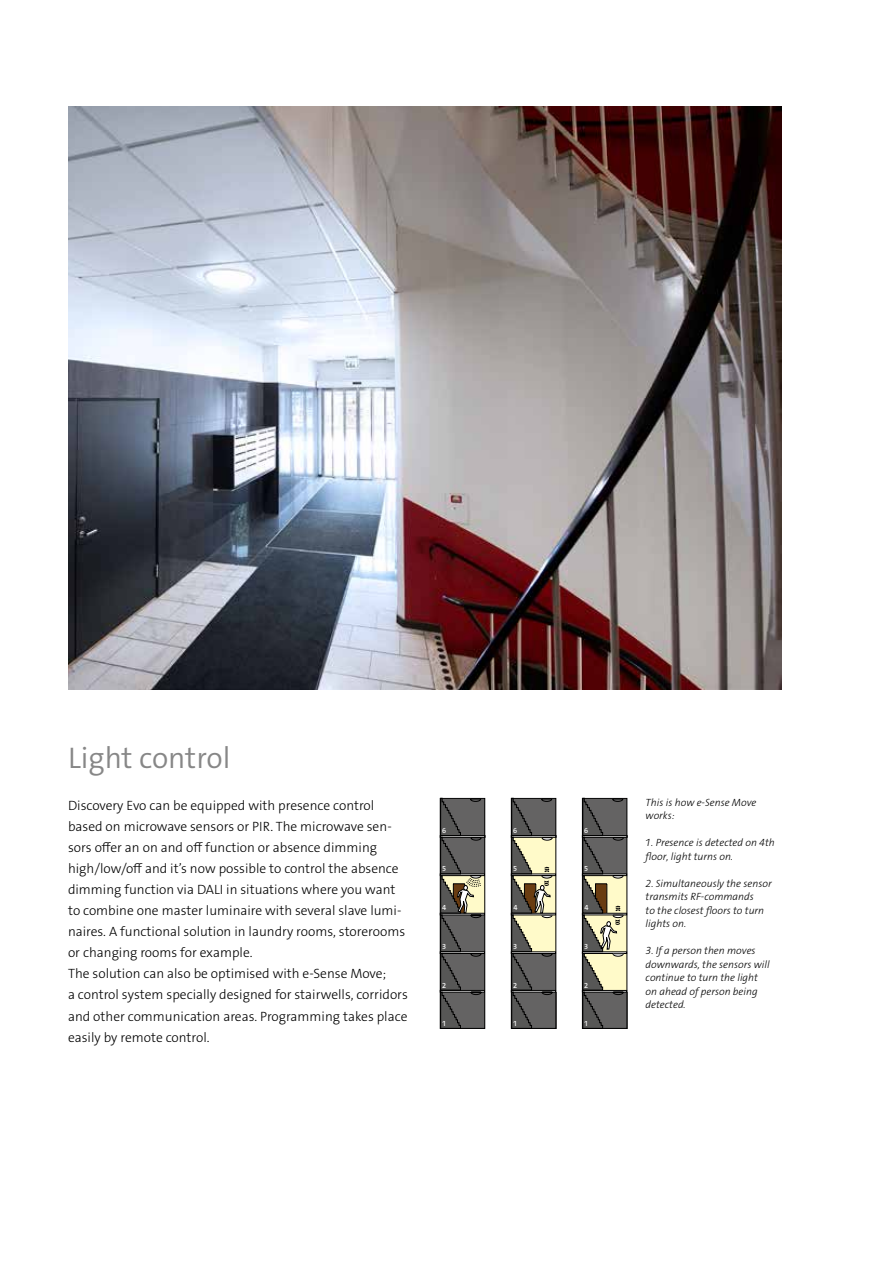
<style>
.page{position:relative;width:893px;height:1263px;background:#fff}
.page>*{position:absolute;margin:0;border:0;box-sizing:border-box;transform-origin:0 0}
.t1{font:30px "Fagerhult The Sans LT4";color:#878787}
.t2{font:13.5px/21px "Fagerhult The Sans LT3";color:#000}
.t3{font:italic 10.5px/13.5px "Fagerhult The Sans LT3";color:#000}
.t4{font:7.35px "Fagerhult The Sans LT6";color:#f6f6f6}
</style>
<div class="page">
<img style="left:68px;top:106px;width:714px;height:583px">
<svg style="left:440px;top:798px;width:46px;height:231px;background:#5d5c58"></svg>
<svg style="left:510px;top:798px;width:47px;height:231px;background:#838072"></svg>
<svg style="left:581px;top:798px;width:46px;height:231px;background:#888577"></svg>
<h1 class="t1" style="left:68px;top:739px;width:164px">Light control</h1>
<p class="t2" style="left:68px;top:795px;width:341px">Discovery Evo can be equipped with presence control based on microwave sensors or PIR. The microwave sen&shy;sors offer an on and off function or absence dimming high/low/off and it’s now possible to control the absence dimming function via DALI in situations where you want to combine one master luminaire with several slave lumi&shy;naires. A functional solution in laundry rooms, storerooms or changing rooms for example.<br>The solution can also be optimised with e-Sense Move;<br>a control system specially designed for stairwells, corridors and other communication areas. Programming takes place easily by remote control.</p>
<p class="t4" style="left:442px;top:825px;width:6px">6</p>
<p class="t4" style="left:442px;top:864px;width:6px">5</p>
<p class="t4" style="left:442px;top:902px;width:6px">4</p>
<p class="t4" style="left:442px;top:942px;width:6px">3</p>
<p class="t4" style="left:442px;top:980px;width:6px">2</p>
<p class="t4" style="left:442px;top:1019px;width:6px">1</p>
<p class="t4" style="left:513px;top:825px;width:6px">6</p>
<p class="t4" style="left:513px;top:864px;width:6px">5</p>
<p class="t4" style="left:513px;top:902px;width:6px">4</p>
<p class="t4" style="left:513px;top:942px;width:6px">3</p>
<p class="t4" style="left:513px;top:980px;width:6px">2</p>
<p class="t4" style="left:513px;top:1019px;width:6px">1</p>
<p class="t4" style="left:584px;top:825px;width:6px">6</p>
<p class="t4" style="left:584px;top:864px;width:6px">5</p>
<p class="t4" style="left:584px;top:902px;width:6px">4</p>
<p class="t4" style="left:584px;top:942px;width:6px">3</p>
<p class="t4" style="left:584px;top:980px;width:6px">2</p>
<p class="t4" style="left:584px;top:1019px;width:6px">1</p>
<p class="t3" style="left:646px;top:796px;width:112px">This is how e-Sense Move works:</p>
<p class="t3" style="left:646px;top:836px;width:131px">1. Presence is detected on 4th floor, light turns on.</p>
<p class="t3" style="left:646px;top:877px;width:128px">2. Simultaneously the sensor transmits RF-commands<br>to the closest floors to turn lights on.</p>
<p class="t3" style="left:646px;top:944px;width:126px">3. If a person then moves downwards, the sensors will continue to turn the light on ahead of person being detected.</p>
</div>
